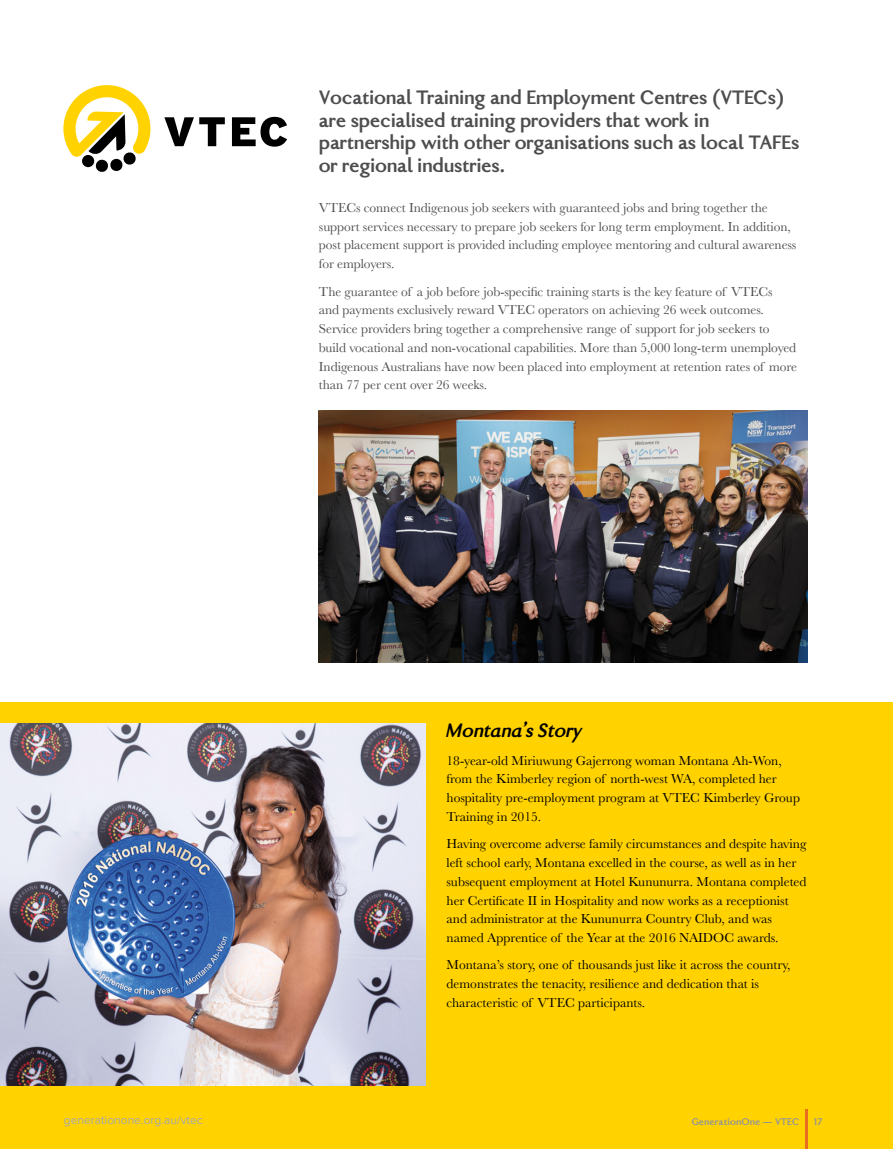
<style>
.page{position:relative;width:893px;height:1149px;background:#fff}
.page>*{position:absolute;margin:0;border:0;box-sizing:border-box;transform-origin:0 0}
.t1{font:700 22.5px/22.5px "Gill New Antique";letter-spacing:-.015em;color:#4d4d4f}
.t2{font:italic 700 22.5px "Gill New Antique";letter-spacing:-.015em;color:#000}
.t3{font:13.5px/18.8px "Baskerville";letter-spacing:-.005em;color:#4d4d4f}
.t4{font:13.5px/18.8px "Baskerville";color:#000}
.t5{font:12px "Proxima Nova";color:#a7a9ac}
.t6{font:700 11.25px "Gill New Antique";color:#939598}
</style>
<div class="page">
<div style="left:1px;top:702px;width:892px;height:446px;background:#ffd200"></div>
<img style="left:0;top:723px;width:425px;height:361px">
<svg style="left:164px;top:117px;width:61px;height:29px"></svg>
<svg style="left:232px;top:117px;width:55px;height:30px"></svg>
<svg style="left:63px;top:85px;width:87px;height:87px"></svg>
<img style="left:319px;top:410px;width:489px;height:252px">
<hr style="left:805px;top:1108px;width:3px;height:40px;background:#e86d1f">
<h1 class="t1" style="left:319px;top:86px;width:482px">Vocational Training and Employment Centres (VTECs) are specialised training providers that work in partnership with other organisations such as local TAFEs or regional industries.</h1>
<p class="t3" style="left:319px;top:198px;width:479px">VTECs connect Indigenous job seekers with guaranteed jobs and bring together the support services necessary to prepare job seekers for long term employment. In addition, post placement support is provided including employee mentoring and cultural awareness for employers.</p>
<p class="t3" style="left:319px;top:282px;width:480px">The guarantee of a job before job-specific training starts is the key feature of VTECs<br>and payments exclusively reward VTEC operators on achieving 26 week outcomes.<br>Service providers bring together a comprehensive range of support for job seekers to build vocational and non-vocational capabilities. More than 5,000 long-term unemployed Indigenous Australians have now been placed into employment at retention rates of more than 77 per cent over 26 weeks.</p>
<h1 class="t2" style="left:446px;top:718px;width:137px">Montana’s Story</h1>
<p class="t4" style="left:446px;top:750px;width:355px">18-year-old Miriuwung Gajerrong woman Montana Ah-Won, from the Kimberley region of north-west WA, completed her hospitality pre-employment program at VTEC Kimberley Group Training in 2015.</p>
<p class="t4" style="left:446px;top:834px;width:362px">Having overcome adverse family circumstances and despite having left school early, Montana excelled in the course, as well as in her subsequent employment at Hotel Kununurra. Montana completed her Certificate II in Hospitality and now works as a receptionist and administrator at the Kununurra Country Club, and was named Apprentice of the Year at the 2016 NAIDOC awards.</p>
<p class="t4" style="left:446px;top:955px;width:345px">Montana’s story, one of thousands just like it across the country, demonstrates the tenacity, resilience and dedication that is characteristic of VTEC participants.</p>
<p class="t5" style="left:64px;top:1114px;width:141px">generationone.org.au/vtec</p>
<p class="t6" style="left:692px;top:1115px;width:132px">GenerationOne — VTEC 17</p>
</div>
